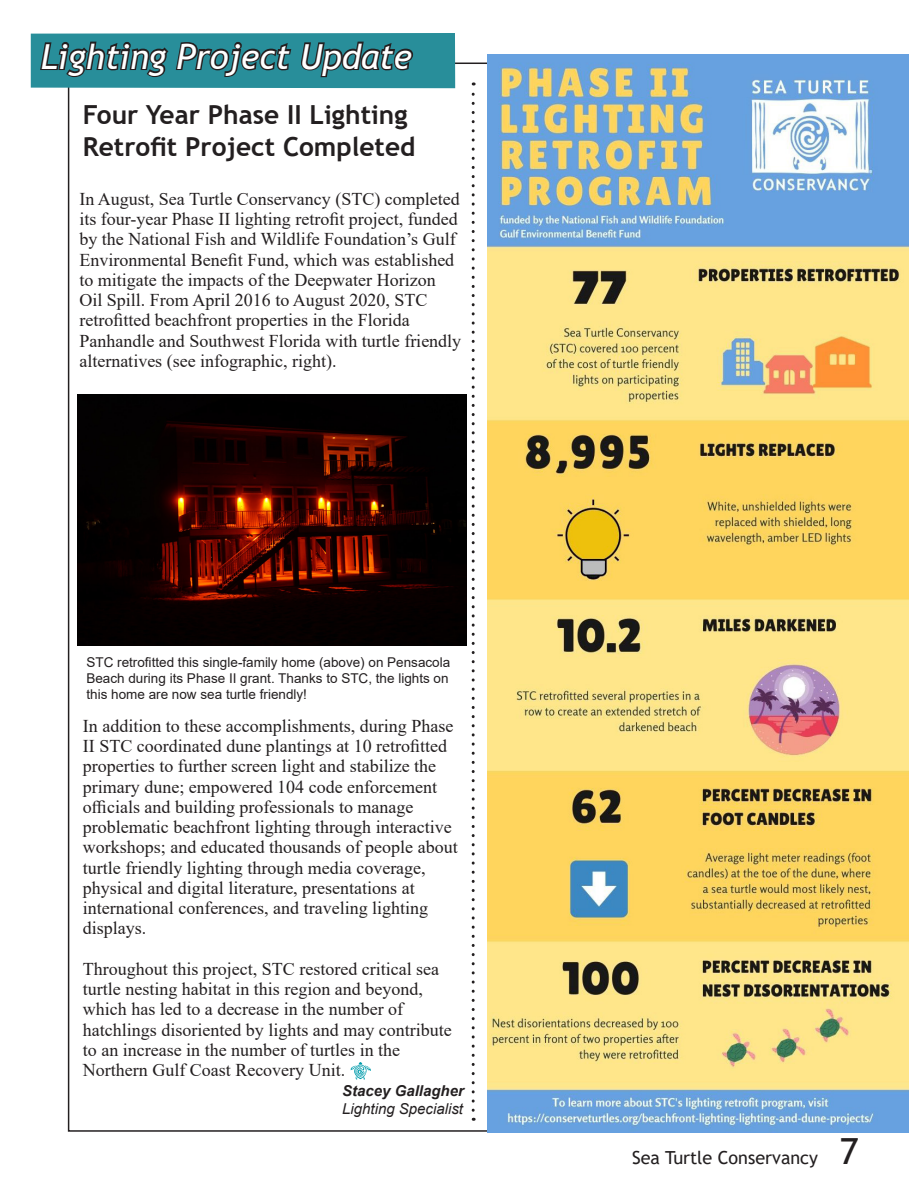
<style>
.page{position:relative;width:918px;height:1188px;background:#fff}
.page>*{position:absolute;margin:0;border:0;box-sizing:border-box;transform-origin:0 0}
.t1{font:italic 34.5px "Trebuchet MS";color:#fff}
.t2{font:700 26.25px/31.5px "Trebuchet MS";color:#231f20}
.t3{font:18px/20.2px "Times New Roman";color:#231f20}
.t4{font:18px "Trebuchet MS";color:#231f20}
.t5{font:italic 15px "Arial";color:#231f20}
.t6{font:italic 700 15px "Arial";color:#231f20}
.t7{font:13.5px/16.2px "Arial";color:#231f20}
.s1{font-size:36px}
</style>
<div class="page">
<svg style="left:472px;top:82px;width:3px;height:1028px"></svg>
<svg style="left:31px;top:33px;width:424px;height:62px;background:#40828b"></svg>
<img style="left:487px;top:54px;width:422px;height:1079px">
<img style="left:77px;top:394px;width:389px;height:252px">
<img style="left:351px;top:1062px;width:20px;height:18px">
<p class="t1" style="left:40px;top:35px;width:373px">Lighting Project Update</p>
<p class="t2" style="left:83px;top:99px;width:334px">Four Year Phase II Lighting<br>Retrofit Project Completed</p>
<p class="t3" style="left:79px;top:188px;width:383px">In August, Sea Turtle Conservancy (STC) completed its four-year Phase II lighting retrofit project, funded by the National Fish and Wildlife Foundation’s Gulf Environmental Benefit Fund, which was established to mitigate the impacts of the Deepwater Horizon Oil Spill. From April 2016 to August 2020, STC retrofitted beachfront properties in the Florida Panhandle and Southwest Florida with turtle friendly alternatives (see infographic, right).</p>
<p class="t7" style="left:86px;top:654px;width:365px">STC retrofitted this single-family home (above) on Pensacola<br>Beach during its Phase II grant. Thanks to STC, the lights on this home are now sea turtle friendly!</p>
<p class="t3" style="left:83px;top:715px;width:376px">In addition to these accomplishments, during Phase II STC coordinated dune plantings at 10 retrofitted properties to further screen light and stabilize the primary dune; empowered 104 code enforcement officials and building professionals to manage problematic beachfront lighting through interactive workshops; and educated thousands of people about turtle friendly lighting through media coverage, physical and digital literature, presentations at international conferences, and traveling lighting displays.</p>
<p class="t3" style="left:83px;top:958px;width:370px">Throughout this project, STC restored critical sea turtle nesting habitat in this region and beyond, which has led to a decrease in the number of hatchlings disoriented by lights and may contribute to an increase in the number of turtles in the Northern Gulf Coast Recovery Unit.</p>
<p class="t6" style="left:342px;top:1081px;width:123px">Stacey Gallagher</p>
<p class="t5" style="left:342px;top:1099px;width:122px">Lighting Specialist</p>
<p class="t4" style="left:632px;top:1146px;width:228px">Sea Turtle Conservancy <span class="s1">7</span></p>
</div>
